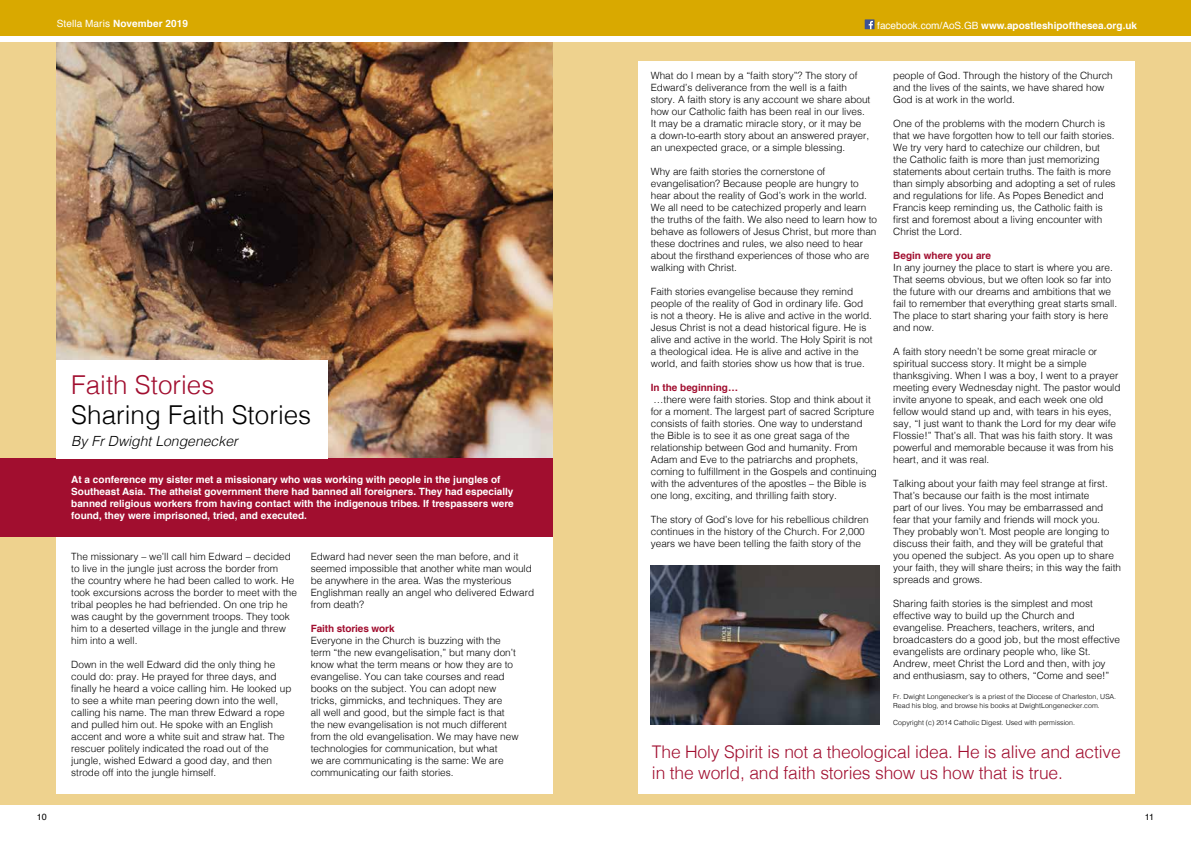
<style>
.page{position:relative;width:1191px;height:842px;background:#fff}
.page>*{position:absolute;margin:0;border:0;box-sizing:border-box;transform-origin:0 0}
.t1{font:300 26px "Helvetica";color:#000}
.t2{font:300 26px "Helvetica";color:#a10e2f}
.t3{font:300 17.4px/20.5px "Helvetica";letter-spacing:-.01em;color:#a10e2f}
.t4{font:italic 300 14px "Helvetica";color:#000}
.t5{font:300 10px/12px "Helvetica";color:#000}
.t6{font:700 10px/12px "Helvetica";color:#fff}
.t7{font:700 10px "Helvetica";color:#a10e2f}
.t8{font:10px "Helvetica";letter-spacing:.01em;color:#fff}
.t9{font:9px "Helvetica";color:#000}
.t10{font:300 7px/8.4px "Helvetica";color:#000}
.s1{font-weight:700}
.s2{font-weight:400}
</style>
<div class="page">
<div style="left:0;top:0;width:1191px;height:35px;background:#d9a900"></div>
<div style="left:864px;top:19px;width:10px;height:10px;background:#3e5293"></div>
<svg style="left:868px;top:21px;width:5px;height:8px"></svg>
<div style="left:0;top:43px;width:1191px;height:762px;background:#eed28e"></div>
<div style="left:57px;top:459px;width:496px;height:335px;background:#fff"></div>
<div style="left:638px;top:61px;width:496px;height:733px;background:#fff"></div>
<img style="left:57px;top:43px;width:496px;height:416px">
<div style="left:0;top:459px;width:553px;height:78px;background:#a10e2f"></div>
<div style="left:57px;top:360px;width:271px;height:99px;background:#fff"></div>
<img style="left:651px;top:565px;width:228px;height:159px">
<p class="t8" style="left:57px;top:16px;width:113px">Stella Maris <span class="s1">March 2019</span></p>
<p class="t6" style="left:113px;top:18px;width:77px">November 2019</p>
<p class="t6" style="left:877px;top:19px;width:261px"><span class="s2">facebook.com/AoS.GB</span> www.apostleshipofthesea.org.uk</p>
<p class="t9" style="left:37px;top:810px;width:12px">10</p>
<h1 class="t2" style="left:71px;top:362px;width:145px">Faith Stories</h1>
<h1 class="t1" style="left:71px;top:392px;width:241px">Sharing Faith Stories</h1>
<h3 class="t4" style="left:71px;top:429px;width:168px">By Fr Dwight Longenecker</h3>
<p class="t6" style="left:71px;top:474px;width:444px">At a conference my sister met a missionary who was working with people in the jungles of Southeast Asia. The atheist government there had banned all foreigners. They had especially banned religious workers from having contact with the indigenous tribes. If trespassers were found, they were imprisoned, tried, and executed.</p>
<p class="t5" style="left:71px;top:550px;width:227px">The missionary – we’ll call him Edward – decided to live in the jungle just across the border from<br>the country where he had been called to work. He took excursions across the border to meet with the tribal peoples he had befriended. On one trip he was caught by the government troops. They took him to a deserted village in the jungle and threw him into a well.</p>
<p class="t5" style="left:71px;top:658px;width:222px">Down in the well Edward did the only thing he could do: pray. He prayed for three days, and finally he heard a voice calling him. He looked up to see a white man peering down into the well, calling his name. The man threw Edward a rope and pulled him out. He spoke with an English accent and wore a white suit and straw hat. The rescuer politely indicated the road out of the jungle, wished Edward a good day, and then strode off into the jungle himself.</p>
<p class="t5" style="left:311px;top:550px;width:225px">Edward had never seen the man before, and it seemed impossible that another white man would be anywhere in the area. Was the mysterious Englishman really an angel who delivered Edward from death?</p>
<p class="t7" style="left:311px;top:621px;width:85px">Faith stories work</p>
<p class="t5" style="left:311px;top:634px;width:209px">Everyone in the Church is buzzing with the term “the new evangelisation,” but many don’t know what the term means or how they are to evangelise. You can take courses and read books on the subject. You can adopt new tricks, gimmicks, and techniques. They are<br>all well and good, but the simple fact is that the new evangelisation is not much different from the old evangelisation. We may have new technologies for communication, but what<br>we are communicating is the same: We are communicating our faith stories.</p>
<p class="t5" style="left:651px;top:69px;width:221px">What do I mean by a “faith story”? The story of Edward’s deliverance from the well is a faith story. A faith story is any account we share about how our Catholic faith has been real in our lives.<br>It may be a dramatic miracle story, or it may be<br>a down-to-earth story about an answered prayer, an unexpected grace, or a simple blessing.</p>
<p class="t5" style="left:651px;top:165px;width:228px">Why are faith stories the cornerstone of evangelisation? Because people are hungry to hear about the reality of God’s work in the world.<br>We all need to be catechized properly and learn the truths of the faith. We also need to learn how to behave as followers of Jesus Christ, but more than these doctrines and rules, we also need to hear about the firsthand experiences of those who are walking with Christ.</p>
<p class="t5" style="left:651px;top:285px;width:223px">Faith stories evangelise because they remind people of the reality of God in ordinary life. God is not a theory. He is alive and active in the world.<br>Jesus Christ is not a dead historical figure. He is alive and active in the world. The Holy Spirit is not a theological idea. He is alive and active in the world, and faith stories show us how that is true.</p>
<p class="t7" style="left:651px;top:379px;width:89px">In the beginning…</p>
<p class="t5" style="left:651px;top:393px;width:228px">…there were faith stories. Stop and think about it for a moment. The largest part of sacred Scripture consists of faith stories. One way to understand the Bible is to see it as one great saga of the relationship between God and humanity. From Adam and Eve to the patriarchs and prophets, coming to fulfillment in the Gospels and continuing with the adventures of the apostles – the Bible is one long, exciting, and thrilling faith story.</p>
<p class="t5" style="left:651px;top:513px;width:219px">The story of God’s love for his rebellious children continues in the history of the Church. For 2,000 years we have been telling the faith story of the</p>
<p class="t5" style="left:893px;top:69px;width:221px">people of God. Through the history of the Church and the lives of the saints, we have shared how<br>God is at work in the world.</p>
<p class="t5" style="left:893px;top:117px;width:224px">One of the problems with the modern Church is that we have forgotten how to tell our faith stories.<br>We try very hard to catechize our children, but the Catholic faith is more than just memorizing statements about certain truths. The faith is more than simply absorbing and adopting a set of rules and regulations for life. As Popes Benedict and Francis keep reminding us, the Catholic faith is first and foremost about a living encounter with Christ the Lord.</p>
<p class="t7" style="left:893px;top:247px;width:99px">Begin where you are</p>
<p class="t5" style="left:893px;top:261px;width:225px">In any journey the place to start is where you are.<br>That seems obvious, but we often look so far into the future with our dreams and ambitions that we fail to remember that everything great starts small.<br>The place to start sharing your faith story is here and now.</p>
<p class="t5" style="left:893px;top:345px;width:229px">A faith story needn’t be some great miracle or spiritual success story. It might be a simple thanksgiving. When I was a boy, I went to a prayer meeting every Wednesday night. The pastor would invite anyone to speak, and each week one old fellow would stand up and, with tears in his eyes, say, “I just want to thank the Lord for my dear wife Flossie!” That’s all. That was his faith story. It was powerful and memorable because it was from his heart, and it was real.</p>
<p class="t5" style="left:893px;top:477px;width:229px">Talking about your faith may feel strange at first.<br>That’s because our faith is the most intimate<br>part of our lives. You may be embarrassed and fear that your family and friends will mock you.<br>They probably won’t. Most people are longing to discuss their faith, and they will be grateful that you opened the subject. As you open up to share your faith, they will share theirs; in this way the faith spreads and grows.</p>
<p class="t5" style="left:893px;top:597px;width:228px">Sharing faith stories is the simplest and most effective way to build up the Church and evangelise. Preachers, teachers, writers, and broadcasters do a good job, but the most effective evangelists are ordinary people who, like St.<br>Andrew, meet Christ the Lord and then, with joy and enthusiasm, say to others, “Come and see!”</p>
<p class="t10" style="left:893px;top:692px;width:224px">Fr. Dwight Longenecker’s is a priest of the Diocese of Charleston, USA.<br>Read his blog, and browse his books at DwightLongenecker.com.</p>
<p class="t10" style="left:893px;top:717px;width:183px">Copyright (c) 2014 Catholic Digest. Used with permission.</p>
<h2 class="t3" style="left:652px;top:740px;width:470px">The Holy Spirit is not a theological idea. He is alive and active in the world, and faith stories show us how that is true.</h2>
<p class="t9" style="left:1144px;top:810px;width:11px">11</p>
</div>
